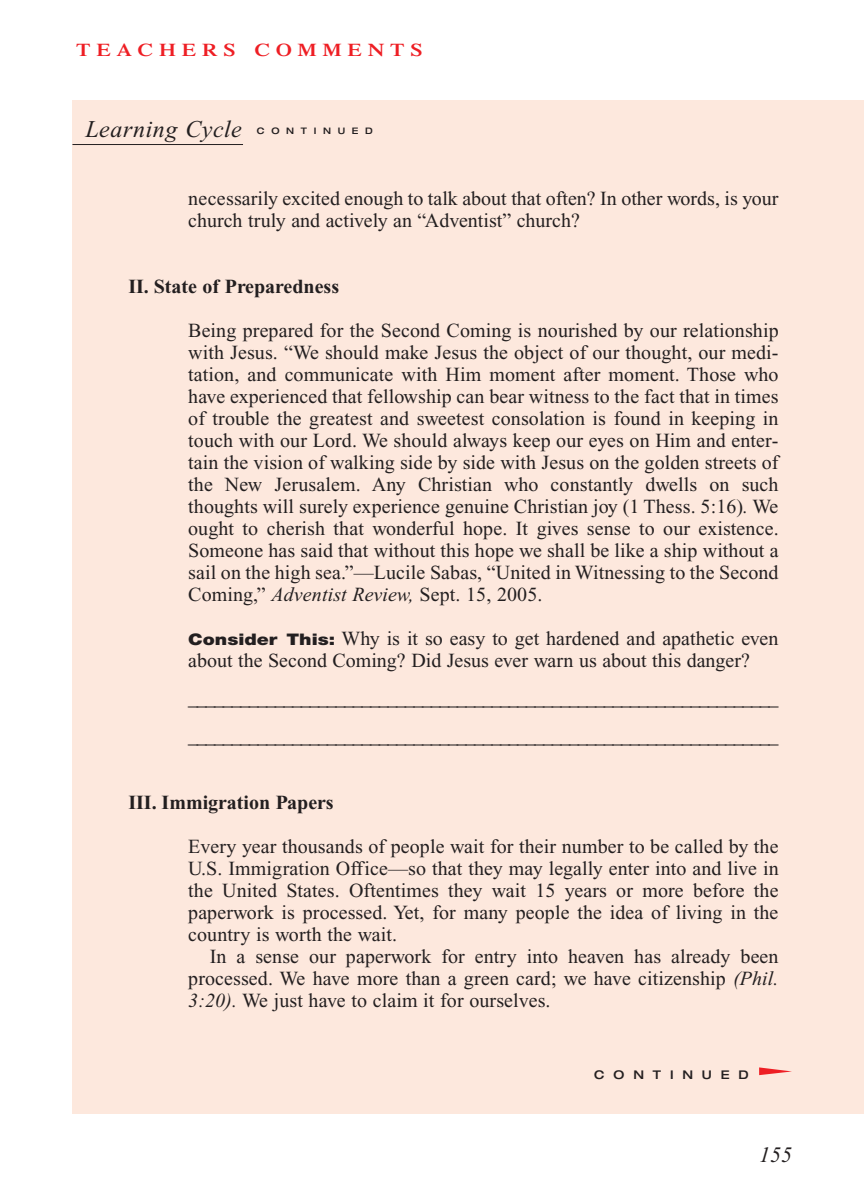
<style>
.page{position:relative;width:864px;height:1188px;background:#fff}
.page>*{position:absolute;margin:0;border:0;box-sizing:border-box;transform-origin:0 0}
.t1{font:italic 24px "Times New Roman";letter-spacing:.025em;color:#231f20}
.t2{font:italic 22px "Times New Roman";color:#231f20}
.t3{font:20px/22px "Times New Roman";color:#231f20}
.t4{font:700 20px "Times New Roman";color:#231f20}
.t5{font:600 18px "Times";letter-spacing:.265em;color:#ee1e24;scale:1.2 1}
.t6{font:500 expanded 12px "Helvetica Neue";letter-spacing:.74em;color:#231f20}
.t7{font:500 expanded 9px "Helvetica Neue";letter-spacing:.74em;color:#231f20}
.s1{font-style:italic}
.s2{font-family:"Helvetica Neue";font-weight:900;font-size:16px}
</style>
<div class="page">
<div style="left:73px;top:100px;width:791px;height:1013px;background:#fde8dd"></div>
<svg style="left:759px;top:1067px;width:33px;height:8px"></svg>
<hr style="left:72px;top:144px;width:171px;height:1px;background:#231f20">
<hr style="left:0;top:973px;width:1px;height:134px;background:#fde8dd">
<p class="t5" style="left:76px;top:44px;width:290px">TEACHERS COMMENTS</p>
<p class="t1" style="left:85px;top:120px;width:158px">Learning Cycle</p>
<p class="t7" style="left:257px;top:128px;width:117px">CONTINUED</p>
<p class="t3" style="left:188px;top:189px;width:592px">necessarily excited enough to talk about that often? In other words, is your church truly and actively an “Adventist” church?</p>
<p class="t4" style="left:128px;top:280px;width:212px">II. State of Preparedness</p>
<p class="t3" style="left:188px;top:321px;width:592px;text-align:justify">Being prepared for the Second Coming is nourished by our relationship with Jesus. “We should make Jesus the object of our thought, our medi&shy;tation, and communicate with Him moment after moment. Those who have experienced that fellowship can bear witness to the fact that in times of trouble the greatest and sweetest consolation is found in keeping in touch with our Lord. We should always keep our eyes on Him and enter&shy;tain the vision of walking side by side with Jesus on the golden streets of the New Jerusalem. Any Christian who constantly dwells on such thoughts will surely experience genuine Christian joy (1 Thess. 5:16)<span class="s1">.</span> We ought to cherish that wonderful hope. It gives sense to our existence.<br>Someone has said that without this hope we shall be like a ship without a sail on the high sea.”—Lucile Sabas, “United in Witnessing to the Second Coming,” <span class="s1">Adventist Review,</span> Sept. 15, 2005.</p>
<p class="t3" style="left:188px;top:629px;width:592px"><span class="s2">Consider This:</span> Why is it so easy to get hardened and apathetic even about the Second Coming? Did Jesus ever warn us about this danger?</p>
<p class="t3" style="left:188px;top:681px;width:592px;line-height:38px">____________________________________________________________________ ____________________________________________________________________</p>
<p class="t4" style="left:128px;top:796px;width:207px">III. Immigration Papers</p>
<p class="t3" style="left:188px;top:837px;width:592px;text-align:justify">Every year thousands of people wait for their number to be called by the U.S. Immigration Office—so that they may legally enter into and live in the United States. Oftentimes they wait 15 years or more before the paperwork is processed. Yet, for many people the idea of living in the country is worth the wait.</p>
<p class="t3" style="left:188px;top:947px;width:592px;text-align:justify;text-indent:22px">In a sense our paperwork for entry into heaven has already been processed. We have more than a green card; we have citizenship <span class="s1">(Phil.<br>3:20).</span> We just have to claim it for ourselves.</p>
<p class="t6" style="left:594px;top:1070px;width:156px">CONTINUED</p>
<p class="t2" style="left:759px;top:1146px;width:34px">155</p>
</div>
